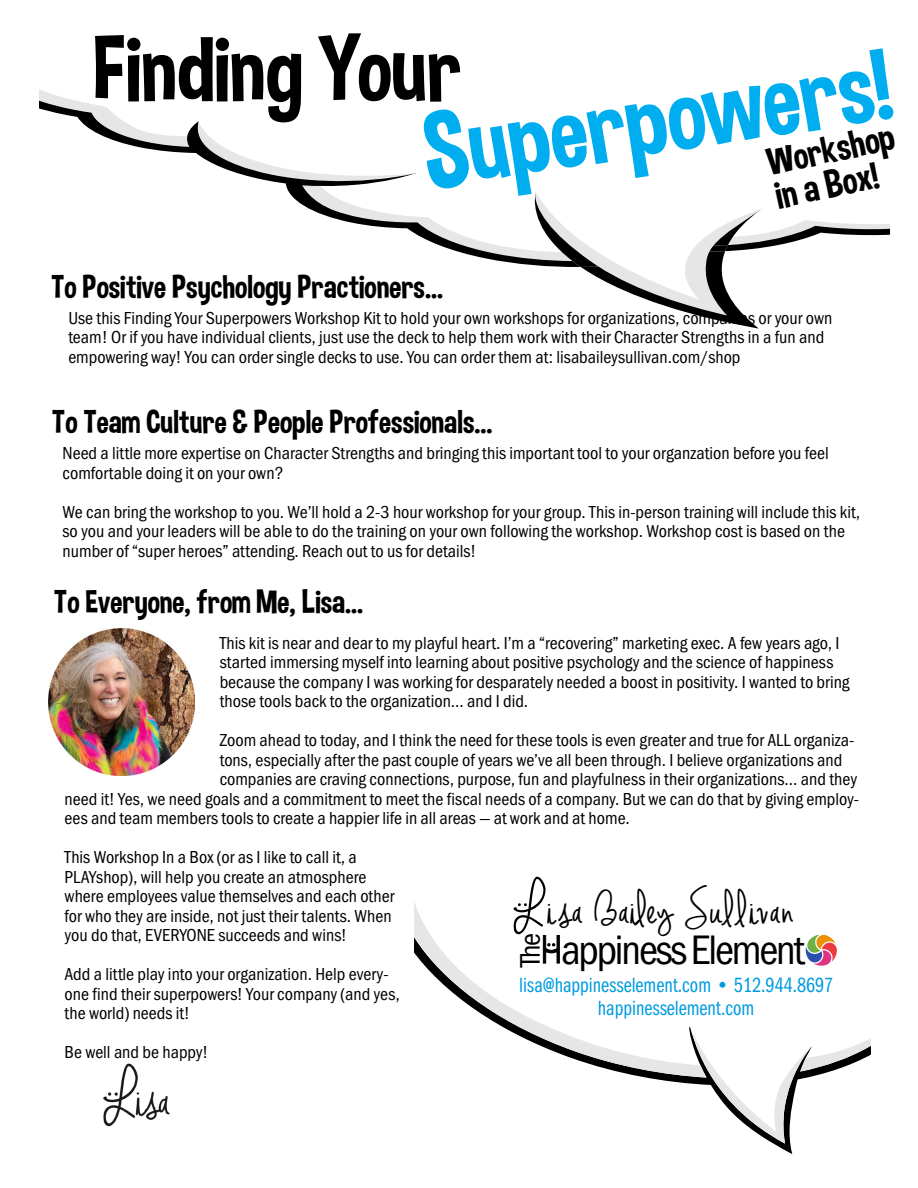
<style>
.page{position:relative;width:918px;height:1188px;background:#fff}
.page>*{position:absolute;margin:0;border:0;box-sizing:border-box;transform-origin:0 0}
.t1{font:103.5px "Dimbo";color:#00aeef}
.t2{font:700 46.8px "Jennifer Lynne";letter-spacing:.045em;color:#000}
.t3{font:42.75px "Franklin Gothic URW Con Boo";letter-spacing:-.05em;color:#000}
.t4{font:39px/34.5px "Dimbo";color:#000}
.t5{font:33px "Dimbo";color:#000}
.t6{font:29.25px "Franklin Gothic URW Con Boo";color:#000}
.t7{font:21.3px/22.8px "Franklin Gothic URW Com Boo";color:#009bdf;text-align:center}
.t8{font:18px/19.5px "Franklin Gothic URW Con Boo";color:#000}
.s1{font-size:55.8px}
</style>
<div class="page">
<img style="left:103px;top:1063px;width:67px;height:64px">
<svg style="left:691px;top:1039px;width:179px;height:105px"></svg>
<svg style="left:415px;top:905px;width:292px;height:173px"></svg>
<svg style="left:518px;top:903px;width:9px;height:3px"></svg>
<svg style="left:806px;top:935px;width:31px;height:31px"></svg>
<svg style="left:543px;top:935px;width:17px;height:28px"></svg>
<svg style="left:40px;top:33px;width:850px;height:296px"></svg>
<img style="left:48px;top:629px;width:147px;height:147px">
<h1 class="t1" style="left:413px;top:93px;width:474px;rotate:-9deg">Superpowers!</h1>
<h3 class="t4" style="left:765px;top:145px;width:130px;rotate:-12deg">Workshop in a Box!</h3>
<h3 class="t5" style="left:51px;top:267px;width:394px">To Positive Psychology Practioners...</h3>
<p class="t8" style="left:68px;top:308px;width:766px">Use this Finding Your Superpowers Workshop Kit to hold your own workshops for organizations, companies or your own team! Or if you have individual clients, just use the deck to help them work with their Character Strengths in a fun and empowering way! You can order single decks to use. You can order them at: lisabaileysullivan.com/shop</p>
<h3 class="t5" style="left:52px;top:401px;width:442px">To Team Culture &amp; People Professionals...</h3>
<p class="t8" style="left:63px;top:443px;width:768px">Need a little more expertise on Character Strengths and bringing this important tool to your organzation before you feel comfortable doing it on your own?</p>
<p class="t8" style="left:63px;top:502px;width:799px">We can bring the workshop to you. We’ll hold a 2-3 hour workshop for your group. This in-person training will include this kit, so you and your leaders will be able to do the training on your own following the workshop. Workshop cost is based on the number of “super heroes” attending. Reach out to us for details!</p>
<h3 class="t5" style="left:54px;top:581px;width:311px">To Everyone, from Me, Lisa...</h3>
<p class="t8" style="left:220px;top:633px;width:631px">This kit is near and dear to my playful heart. I’m a “recovering” marketing exec. A few years ago, I started immersing myself into learning about positive psychology and the science of happiness because the company I was working for desparately needed a boost in positivity. I wanted to bring those tools back to the organization... and I did.</p>
<p class="t8" style="left:220px;top:730px;width:636px">Zoom ahead to today, and I think the need for these tools is even greater and true for ALL organiza-</p>
<p class="t8" style="left:220px;top:750px;width:624px">tons, especially after the past couple of years we’ve all been through. I believe organizations and</p>
<p class="t8" style="left:220px;top:769px;width:639px">companies are craving connections, purpose, fun and playfulness in their organizations... and they</p>
<p class="t8" style="left:65px;top:789px;width:796px">need it! Yes, we need goals and a commitment to meet the fiscal needs of a company. But we can do that by giving employ-</p>
<p class="t8" style="left:65px;top:808px;width:567px">ees and team members tools to create a happier life in all areas — at work and at home.</p>
<p class="t8" style="left:65px;top:847px;width:331px">This Workshop In a Box (or as I like to call it, a PLAYshop), will help you create an atmosphere where employees value themselves and each other for who they are inside, not just their talents. When you do that, EVERYONE succeeds and wins!</p>
<p class="t8" style="left:65px;top:964px;width:337px">Add a little play into your organization. Help every&shy;one find their superpowers! Your company (and yes, the world) needs it!</p>
<p class="t8" style="left:65px;top:1042px;width:145px">Be well and be happy!</p>
<h2 class="t2" style="left:513px;top:879px;width:281px"><span class="s1">L</span>isa Bailey Sullivan</h2>
<h3 class="t6" style="left:512px;top:967px;width:36px;rotate:-90deg">The</h3>
<h3 class="t3" style="left:561px;top:923px;width:245px">appiness Element</h3>
<p class="t7" style="left:519px;top:973px;width:316px">lisa@happinesselement.com • 512.944.8697 happinesselement.com</p>
</div>
